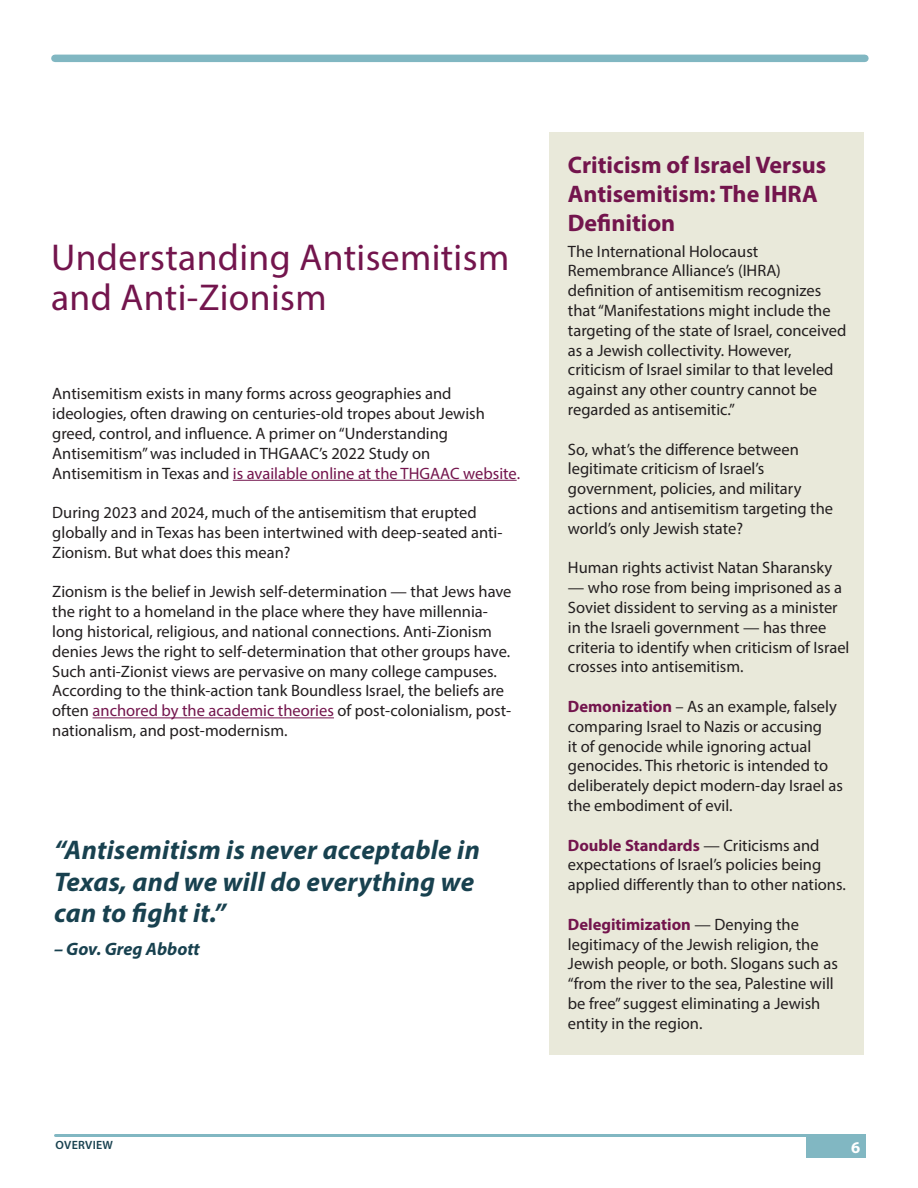
<style>
.page{position:relative;width:918px;height:1188px;background:#fff}
.page>*{position:absolute;margin:0;border:0;box-sizing:border-box;transform-origin:0 0}
.t1{font:37.5px/40.5px "Myriad Pro";letter-spacing:.01em;color:#73154d}
.t2{font:italic 700 27px/31.5px "Myriad Pro";letter-spacing:.01em;color:#18414f}
.t3{font:700 24px/28.8px "Myriad Pro";color:#73154d}
.t4{font:italic 700 18px "Myriad Pro";color:#18414f}
.t5{font:16.5px/19.8px "Myriad Pro";color:#231f20}
.t6{font:700 16.5px "Myriad Pro";color:#fff}
.t7{font:600 12px "Myriad Pro";letter-spacing:.02em;color:#18414f}
.s1{color:#73154d}
.s2{font-weight:700;color:#73154d}
</style>
<div class="page">
<hr style="left:233px;top:480px;width:284px;height:1px;background:#73154d">
<hr style="left:93px;top:717px;width:241px;height:1px;background:#73154d">
<div style="left:55px;top:55px;width:810px;height:7px;background:#81b7c2"></div>
<div style="left:550px;top:132px;width:314px;height:923px;background:#e9e9da"></div>
<hr style="left:56px;top:1134px;width:806px;height:3px;background:#81b7c2">
<div style="left:807px;top:1134px;width:59px;height:24px;background:#81b7c2"></div>
<h1 class="t1" style="left:51px;top:236px;width:460px">Understanding Antisemitism and Anti-Zionism</h1>
<p class="t5" style="left:52px;top:384px;width:469px">Antisemitism exists in many forms across geographies and ideologies, often drawing on centuries-old tropes about Jewish greed, control, and influence. A primer on “Understanding Antisemitism” was included in THGAAC’s 2022 Study on Antisemitism in Texas and <span class="s1">is available online at the THGAAC website.</span></p>
<p class="t5" style="left:52px;top:503px;width:452px">During 2023 and 2024, much of the antisemitism that erupted globally and in Texas has been intertwined with deep-seated anti-<br>Zionism. But what does this mean?</p>
<p class="t5" style="left:52px;top:582px;width:461px">Zionism is the belief in Jewish self-determination — that Jews have the right to a homeland in the place where they have millennia&shy;long historical, religious, and national connections. Anti-Zionism denies Jews the right to self-determination that other groups have.<br>Such anti-Zionist views are pervasive on many college campuses.<br>According to the think-action tank Boundless Israel, the beliefs are often <span class="s1">anchored by the academic theories</span> of post-colonialism, post&shy;nationalism, and post-modernism.</p>
<h2 class="t2" style="left:54px;top:834px;width:427px">“Antisemitism is never acceptable in<br>Texas, and we will do everything we can to fight it.”</h2>
<p class="t4" style="left:54px;top:938px;width:147px">– Gov. Greg Abbott</p>
<h3 class="t3" style="left:568px;top:150px;width:260px">Criticism of Israel Versus<br>Antisemitism: The IHRA<br>Definition</h3>
<p class="t5" style="left:568px;top:241px;width:280px">The International Holocaust Remembrance Alliance’s (IHRA) definition of antisemitism recognizes that “Manifestations might include the targeting of the state of Israel, conceived as a Jewish collectivity. However, criticism of Israel similar to that leveled against any other country cannot be regarded as antisemitic.”</p>
<p class="t5" style="left:568px;top:439px;width:267px">So, what’s the difference between legitimate criticism of Israel’s government, policies, and military actions and antisemitism targeting the world’s only Jewish state?</p>
<p class="t5" style="left:568px;top:558px;width:266px">Human rights activist Natan Sharansky</p>
<p class="t5" style="left:568px;top:578px;width:283px">— who rose from being imprisoned as a Soviet dissident to serving as a minister in the Israeli government — has three criteria to identify when criticism of Israel crosses into antisemitism.</p>
<p class="t5" style="left:568px;top:696px;width:277px"><span class="s2">Demonization</span> – As an example, falsely comparing Israel to Nazis or accusing<br>it of genocide while ignoring actual genocides. This rhetoric is intended to deliberately depict modern-day Israel as the embodiment of evil.</p>
<p class="t5" style="left:568px;top:835px;width:279px"><span class="s2">Double Standards</span> — Criticisms and expectations of Israel’s policies being applied differently than to other nations.</p>
<p class="t5" style="left:568px;top:914px;width:272px"><span class="s2">Delegitimization</span> — Denying the legitimacy of the Jewish religion, the Jewish people, or both. Slogans such as “from the river to the sea, Palestine will be free” suggest eliminating a Jewish entity in the region.</p>
<p class="t7" style="left:56px;top:1138px;width:59px">OVERVIEW</p>
<p class="t6" style="left:851px;top:1136px;width:11px">6</p>
</div>
